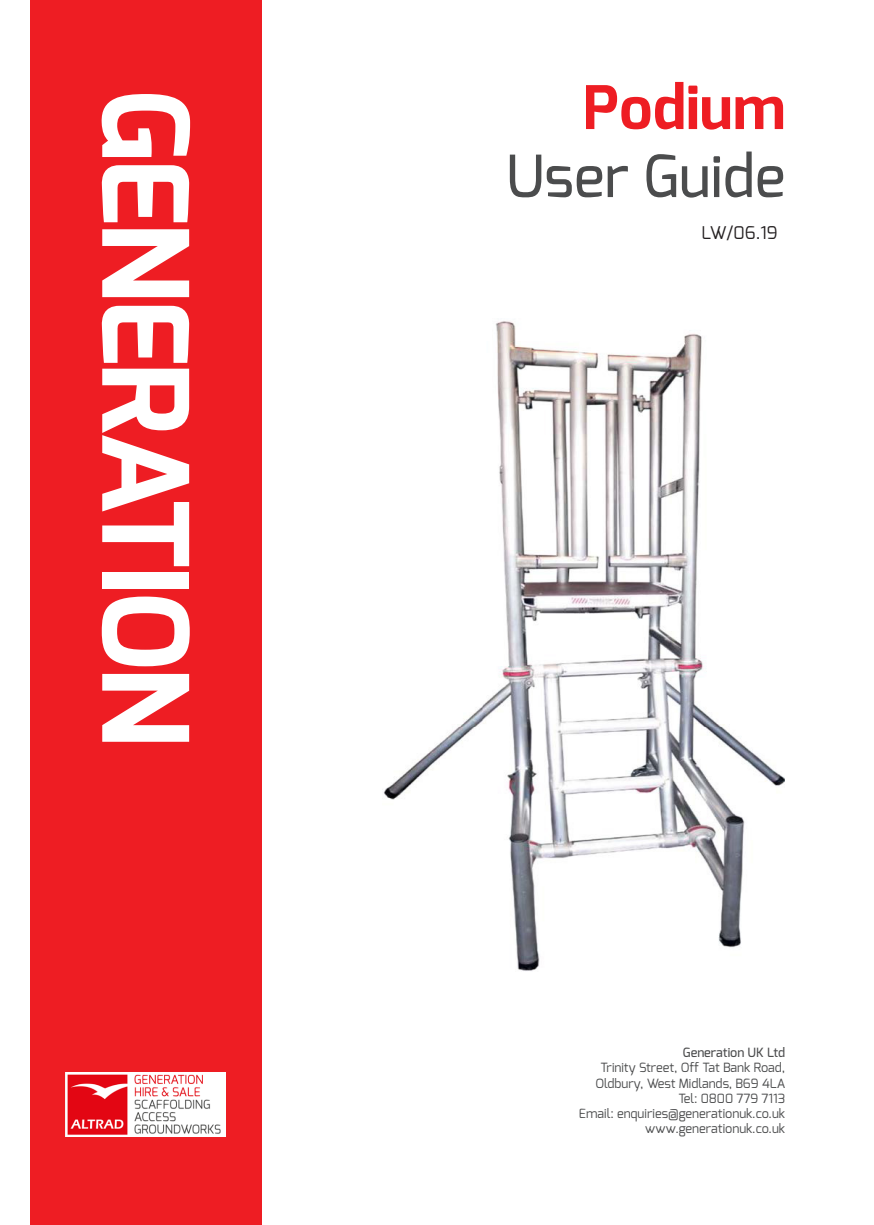
<style>
.page{position:relative;width:874px;height:1225px;background:#fff}
.page>*{position:absolute;margin:0;border:0;box-sizing:border-box;transform-origin:0 0}
.t1{font:700 118.6px "Exo";letter-spacing:-.03em;color:#fff}
.t2{font:700 60px "Exo";color:#ee1d23}
.t3{font:500 58px "Exo";color:#4b4c4d}
.t4{font:17.6px "Exo";color:#231f20}
.t5{font:12.8px "Exo";color:#4b4c4d}
.t6{font:500 12.8px "Exo";color:#4b4c4d}
</style>
<div class="page">
<div style="left:30px;top:0;width:231px;height:1225px;background:#ee1d23"></div>
<img style="left:65px;top:1072px;width:161px;height:64px">
<img style="left:383px;top:321px;width:401px;height:650px">
<p class="t1" style="left:221px;top:89px;width:659px;rotate:90deg">GENERATION</p>
<p class="t2" style="left:582px;top:69px;width:204px">Podium</p>
<p class="t3" style="left:505px;top:139px;width:281px">User Guide</p>
<p class="t4" style="left:701px;top:222px;width:78px">LW/06.19</p>
<p class="t6" style="left:682px;top:1044px;width:104px">Generation UK Ltd</p>
<p class="t5" style="left:600px;top:1059px;width:186px">Trinity Street, Off Tat Bank Road,</p>
<p class="t5" style="left:595px;top:1074px;width:191px">Oldbury, West Midlands, B69 4LA</p>
<p class="t5" style="left:678px;top:1090px;width:108px">Tel: 0800 779 7113</p>
<p class="t5" style="left:578px;top:1105px;width:208px">Email: enquiries@generationuk.co.uk</p>
<p class="t5" style="left:645px;top:1120px;width:141px">www.generationuk.co.uk</p>
</div>
